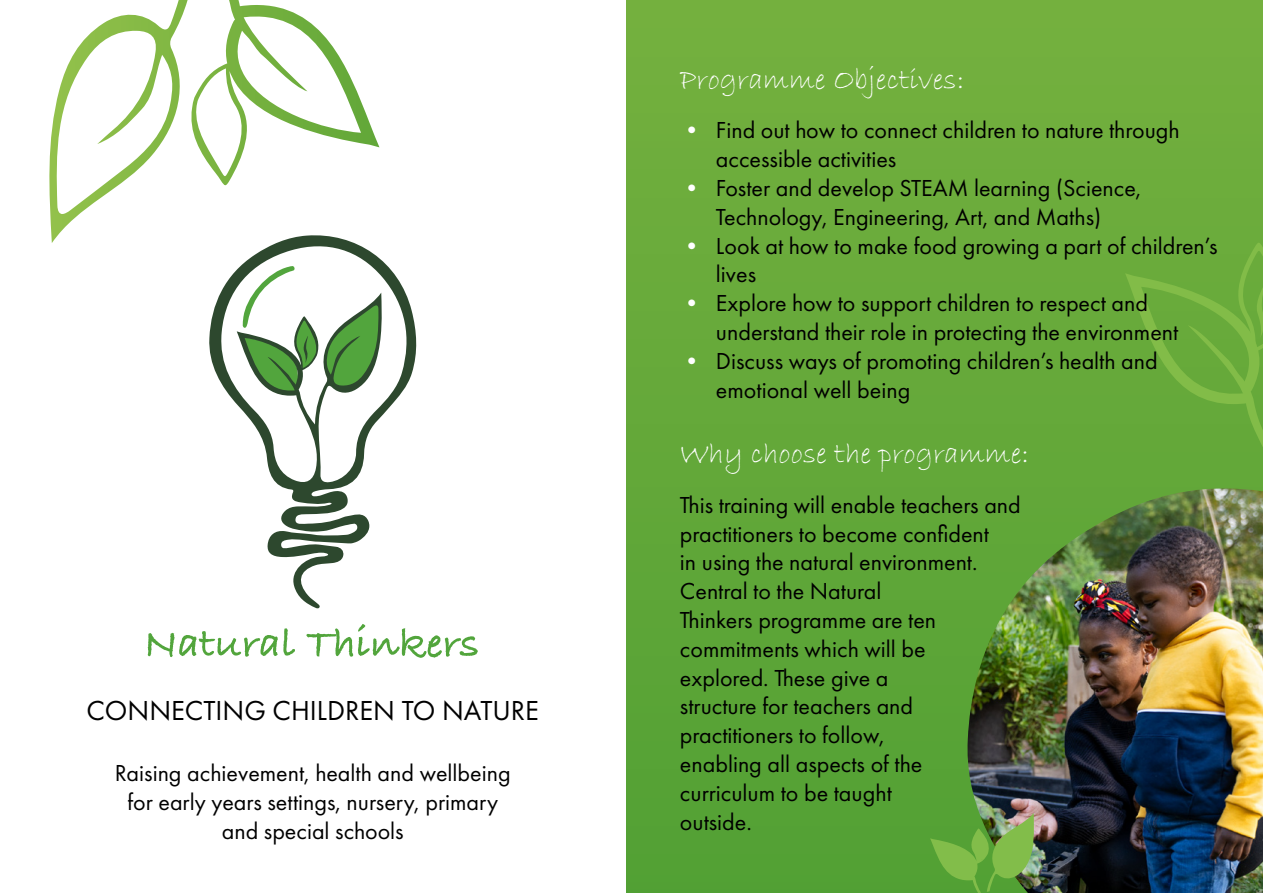
<style>
.page{position:relative;width:1263px;height:893px;background:#fff}
.page>*{position:absolute;margin:0;border:0;box-sizing:border-box;transform-origin:0 0}
.t1{font:30px "Bradley Hand ITC";color:#fff}
.t2{font:28.5px "Futura PT";color:#000}
.t3{font:24px/28.8px "Futura PT";color:#000}
.s1{color:#fff}
</style>
<div class="page">
<div style="left:627px;top:0;width:636px;height:893px;background:linear-gradient(to bottom,#75b03e,#52a034)"></div>
<svg style="left:1125px;top:194px;width:138px;height:294px;background:#6aac3c"></svg>
<svg style="left:209px;top:243px;width:208px;height:366px"></svg>
<svg style="left:237px;top:265px;width:142px;height:131px"></svg>
<svg style="left:148px;top:628px;width:147px;height:29px"></svg>
<svg style="left:306px;top:624px;width:172px;height:34px"></svg>
<img style="left:966px;top:488px;width:297px;height:405px">
<svg style="left:930px;top:813px;width:104px;height:80px;background:#6aa643"></svg>
<svg style="left:49px;top:0;width:330px;height:243px"></svg>
<p class="t2" style="left:87px;top:694px;width:454px">CONNECTING CHILDREN TO NATURE</p>
<p class="t3" style="left:115px;top:759px;width:397px;text-align:center">Raising achievement, health and wellbeing for early years settings, nursery, primary and special schools</p>
<p class="t1" style="left:680px;top:60px;width:286px">Programme Objectives:</p>
<p class="t3" style="left:716px;top:116px;width:465px;text-indent:-36px"><span class="s1">•</span> Find out how to connect children to nature through accessible activities</p>
<p class="t3" style="left:680px;top:173px;width:463px;text-align:center"><span class="s1">•</span> Foster and develop STEAM learning (Science,<br>Technology, Engineering, Art, and Maths)</p>
<p class="t3" style="left:716px;top:231px;width:503px;text-indent:-36px"><span class="s1">•</span> Look at how to make food growing a part of children’s lives</p>
<p class="t3" style="left:716px;top:289px;width:464px;text-indent:-36px"><span class="s1">•</span> Explore how to support children to respect and understand their role in protecting the environment</p>
<p class="t3" style="left:716px;top:346px;width:443px;text-indent:-36px"><span class="s1">•</span> Discuss ways of promoting children’s health and emotional well being</p>
<p class="t1" style="left:680px;top:435px;width:351px">Why choose the programme:</p>
<p class="t3" style="left:680px;top:490px;width:342px">This training will enable teachers and practitioners to become confident<br>in using the natural environment.<br>Central to the Natural<br>Thinkers programme are ten commitments which will be<br>explored. These give a<br>structure for teachers and practitioners to follow,<br>enabling all aspects of the curriculum to be taught<br>outside.</p>
</div>
